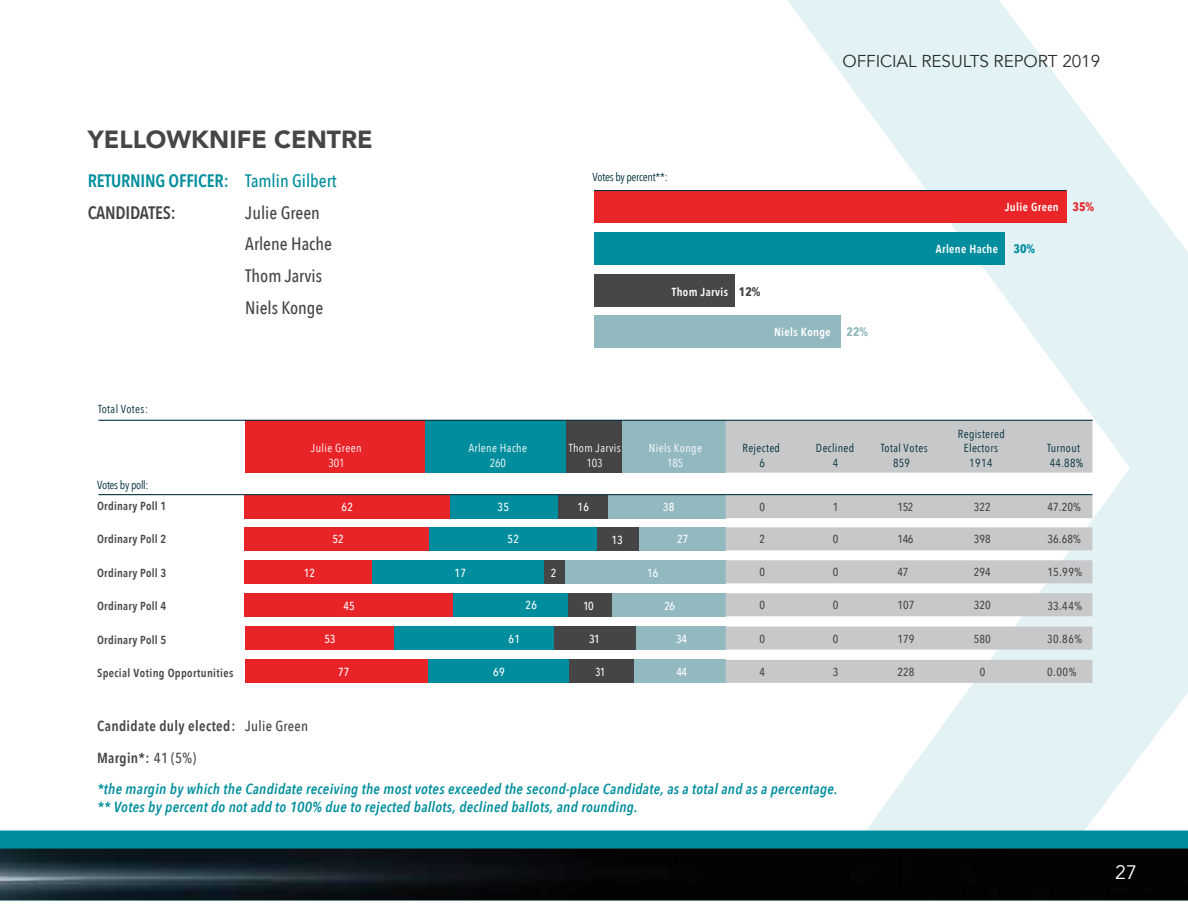
<style>
.page{position:relative;width:1188px;height:918px;background:#fff}
.page>*{position:absolute;margin:0;border:0;box-sizing:border-box;transform-origin:0 0}
.t1{font:900 24.75px "Avenir";color:#464647}
.t2{font:19.5px "Avenir";color:#fff}
.t3{font:600 18px/31.7px "Avenir Next Condensed";letter-spacing:-.01em;color:#008e9e}
.t4{font:500 18px/31.7px "Avenir Next Condensed";color:#464647}
.t5{font:17.1px "Avenir";letter-spacing:-.005em;color:#2f2f2e}
.t6{font:italic 600 14.55px/17.4px "Avenir Next Condensed";letter-spacing:.02em;color:#008e9e}
.t7{font:600 14.55px "Avenir Next Condensed";letter-spacing:.025em;color:#464647}
.t8{font:700 12.3px "Avenir Next Condensed";color:#008e9e}
.t9{font:700 12.3px "Avenir Next Condensed";color:#92b8c0}
.t10{font:600 11.7px "Avenir Next Condensed";letter-spacing:.02em;color:#474749}
.t11{font:500 11.7px "Avenir Next Condensed";letter-spacing:.005em;color:#474749}
.t12{font:11.7px/14.5px "Avenir Next Condensed";letter-spacing:.03em;color:#002e3a;text-align:center}
.t13{font:11.7px/14.5px "Avenir Next Condensed";letter-spacing:.03em;color:#fff;text-align:center}
.t14{font:600 11.7px "Avenir Next Condensed";letter-spacing:.035em;color:#fff}
.t15{font:500 11.7px "Avenir Next Condensed";color:#fff}
.t16{font:11.7px "Avenir Next Condensed";letter-spacing:-.025em;color:#002e3a}
.t17{font:500 11.7px "Avenir Next Condensed";color:#fff;scale:.89 1}
.s1{font-weight:500}
.s2{color:#464647}
.s3{font-weight:700;font-size:12.3px;color:#474648}
.s4{font-weight:700;font-size:12.3px;color:#e92529}
</style>
<div class="page">
<div style="left:0;top:831px;width:1188px;height:18px;background:#008e9e"></div>
<img style="left:0;top:849px;width:1188px;height:51px">
<svg style="left:777px;top:0;width:411px;height:831px;fill:#e3f2f4"></svg>
<div style="left:638px;top:527px;width:88px;height:23px;background:#92b8c0"></div>
<div style="left:450px;top:495px;width:108px;height:23px;background:#008e9e"></div>
<div style="left:558px;top:495px;width:50px;height:23px;background:#454548"></div>
<div style="left:608px;top:495px;width:118px;height:23px;background:#92b8c0"></div>
<div style="left:425px;top:420px;width:142px;height:53px;background:#008e9e"></div>
<div style="left:566px;top:420px;width:57px;height:53px;background:#454548"></div>
<div style="left:623px;top:420px;width:103px;height:53px;background:#92b8c0"></div>
<div style="left:611px;top:593px;width:115px;height:23px;background:#92b8c0"></div>
<div style="left:567px;top:593px;width:44px;height:23px;background:#454548"></div>
<div style="left:453px;top:593px;width:114px;height:23px;background:#008e9e"></div>
<div style="left:245px;top:593px;width:208px;height:23px;background:#e92429"></div>
<div style="left:565px;top:560px;width:161px;height:23px;background:#92b8c0"></div>
<div style="left:372px;top:560px;width:173px;height:23px;background:#008e9e"></div>
<div style="left:245px;top:560px;width:127px;height:23px;background:#e92429"></div>
<div style="left:597px;top:527px;width:42px;height:23px;background:#454548"></div>
<div style="left:429px;top:527px;width:168px;height:23px;background:#008e9e"></div>
<div style="left:245px;top:527px;width:184px;height:23px;background:#e92429"></div>
<div style="left:245px;top:495px;width:205px;height:23px;background:#e92429"></div>
<div style="left:245px;top:420px;width:180px;height:53px;background:#e92429"></div>
<div style="left:726px;top:421px;width:366px;height:52px;background:#c7c8ca"></div>
<div style="left:726px;top:495px;width:366px;height:23px;background:#c7c8ca"></div>
<div style="left:726px;top:593px;width:366px;height:23px;background:#c7c8ca"></div>
<div style="left:726px;top:560px;width:366px;height:23px;background:#c7c8ca"></div>
<div style="left:544px;top:560px;width:21px;height:23px;background:#454548"></div>
<div style="left:726px;top:527px;width:366px;height:23px;background:#c7c8ca"></div>
<div style="left:594px;top:232px;width:411px;height:33px;background:#008e9e"></div>
<div style="left:594px;top:191px;width:472px;height:32px;background:#e92529"></div>
<div style="left:554px;top:627px;width:82px;height:23px;background:#454548"></div>
<div style="left:636px;top:627px;width:90px;height:23px;background:#92b8c0"></div>
<div style="left:393px;top:627px;width:161px;height:23px;background:#008e9e"></div>
<div style="left:245px;top:627px;width:148px;height:23px;background:#e92429"></div>
<div style="left:726px;top:627px;width:366px;height:23px;background:#c7c8ca"></div>
<div style="left:634px;top:660px;width:92px;height:23px;background:#92b8c0"></div>
<div style="left:569px;top:660px;width:65px;height:23px;background:#454548"></div>
<div style="left:427px;top:660px;width:142px;height:23px;background:#008e9e"></div>
<div style="left:245px;top:660px;width:182px;height:23px;background:#e92429"></div>
<div style="left:726px;top:660px;width:366px;height:23px;background:#c7c8ca"></div>
<div style="left:594px;top:316px;width:246px;height:32px;background:#92b8c0"></div>
<div style="left:594px;top:274px;width:140px;height:32px;background:#474648"></div>
<hr style="left:594px;top:190px;width:472px;height:1px;background:#002e3a">
<hr style="left:98px;top:420px;width:995px;height:1px;background:#002e3a">
<hr style="left:98px;top:494px;width:994px;height:1px;background:#002e3a">
<h1 class="t1" style="left:88px;top:119px;width:287px">YELLOWKNIFE CENTRE</h1>
<p class="t3" style="left:88px;top:164px;width:250px">RETURNING OFFICER: <span class="s1">Tamlin Gilbert<br></span><span class="s2">CANDIDATES:</span></p>
<p class="t4" style="left:245px;top:196px;width:88px">Julie Green<br>Arlene Hache<br>Thom Jarvis<br>Niels Konge</p>
<p class="t5" style="left:843px;top:51px;width:259px">OFFICIAL RESULTS REPORT 2019</p>
<p class="t16" style="left:593px;top:167px;width:77px">Votes by percent**:</p>
<p class="t14" style="left:672px;top:282px;width:90px">Thom Jarvis <span class="s3">12%</span></p>
<p class="t14" style="left:774px;top:321px;width:58px">Niels Konge</p>
<p class="t9" style="left:847px;top:324px;width:23px">22%</p>
<p class="t14" style="left:1005px;top:197px;width:91px">Julie Green <span class="s4">35%</span></p>
<p class="t8" style="left:1014px;top:241px;width:23px">30%</p>
<p class="t14" style="left:936px;top:239px;width:64px">Arlene Hache</p>
<p class="t12" style="left:98px;top:401px;width:52px">Total Votes:</p>
<p class="t13" style="left:311px;top:440px;width:52px">Julie Green<br>301</p>
<p class="t13" style="left:649px;top:440px;width:54px">Niels Konge<br>185</p>
<p class="t13" style="left:469px;top:440px;width:60px">Arlene Hache<br>260</p>
<p class="t12" style="left:743px;top:440px;width:39px">Rejected<br>6</p>
<p class="t12" style="left:816px;top:440px;width:40px">Declined<br>4</p>
<p class="t12" style="left:881px;top:440px;width:49px">Total Votes<br>859</p>
<p class="t13" style="left:569px;top:440px;width:53px">Thom Jarvis<br>103</p>
<p class="t12" style="left:958px;top:426px;width:48px">Registered<br>Electors<br>1914</p>
<p class="t12" style="left:1047px;top:440px;width:38px;text-align:left">Turnout<br>44.88%</p>
<p class="t16" style="left:97px;top:475px;width:53px">Votes by poll:</p>
<p class="t10" style="left:97px;top:496px;width:71px">Ordinary Poll 1</p>
<p class="t15" style="left:578px;top:500px;width:13px">16</p>
<p class="t11" style="left:760px;top:499px;width:7px">0</p>
<p class="t11" style="left:833px;top:499px;width:7px">1</p>
<p class="t11" style="left:898px;top:500px;width:18px">152</p>
<p class="t15" style="left:342px;top:500px;width:13px">62</p>
<p class="t15" style="left:498px;top:500px;width:13px">35</p>
<p class="t15" style="left:508px;top:532px;width:13px">52</p>
<p class="t15" style="left:455px;top:566px;width:13px">17</p>
<p class="t15" style="left:663px;top:500px;width:13px">38</p>
<p class="t11" style="left:974px;top:500px;width:19px">322</p>
<p class="t10" style="left:97px;top:529px;width:71px">Ordinary Poll 2</p>
<p class="t15" style="left:333px;top:532px;width:13px">52</p>
<p class="t15" style="left:611px;top:533px;width:13px">13</p>
<p class="t11" style="left:760px;top:532px;width:7px">2</p>
<p class="t11" style="left:833px;top:532px;width:7px">0</p>
<p class="t11" style="left:898px;top:532px;width:18px">146</p>
<p class="t15" style="left:677px;top:532px;width:13px">27</p>
<p class="t11" style="left:974px;top:532px;width:19px">398</p>
<p class="t15" style="left:304px;top:566px;width:13px">12</p>
<p class="t15" style="left:551px;top:566px;width:7px">2</p>
<p class="t15" style="left:647px;top:566px;width:13px">16</p>
<p class="t11" style="left:760px;top:565px;width:7px">0</p>
<p class="t11" style="left:833px;top:565px;width:7px">0</p>
<p class="t11" style="left:898px;top:565px;width:12px">47</p>
<p class="t11" style="left:974px;top:565px;width:18px">294</p>
<p class="t11" style="left:974px;top:598px;width:18px">320</p>
<p class="t10" style="left:97px;top:563px;width:71px">Ordinary Poll 3</p>
<p class="t10" style="left:97px;top:596px;width:71px">Ordinary Poll 4</p>
<p class="t15" style="left:344px;top:599px;width:13px">45</p>
<p class="t15" style="left:583px;top:599px;width:12px">10</p>
<p class="t15" style="left:664px;top:599px;width:12px">26</p>
<p class="t11" style="left:760px;top:598px;width:7px">0</p>
<p class="t11" style="left:833px;top:598px;width:7px">0</p>
<p class="t11" style="left:898px;top:598px;width:18px">107</p>
<p class="t15" style="left:525px;top:598px;width:13px">26</p>
<p class="t11" style="left:1047px;top:500px;width:35px">47.20%</p>
<p class="t11" style="left:1047px;top:532px;width:35px">36.68%</p>
<p class="t11" style="left:1047px;top:565px;width:36px">15.99%</p>
<p class="t11" style="left:1047px;top:599px;width:36px">33.44%</p>
<p class="t10" style="left:97px;top:629px;width:71px">Ordinary Poll 5</p>
<p class="t15" style="left:324px;top:632px;width:13px">53</p>
<p class="t15" style="left:509px;top:631px;width:13px">61</p>
<p class="t15" style="left:589px;top:632px;width:12px">31</p>
<p class="t15" style="left:676px;top:632px;width:12px">34</p>
<p class="t11" style="left:760px;top:631px;width:7px">0</p>
<p class="t11" style="left:833px;top:631px;width:7px">0</p>
<p class="t11" style="left:898px;top:631px;width:18px">179</p>
<p class="t11" style="left:974px;top:631px;width:18px">580</p>
<p class="t10" style="left:97px;top:663px;width:138px">Special Voting Opportunities</p>
<p class="t15" style="left:338px;top:665px;width:13px">77</p>
<p class="t15" style="left:493px;top:665px;width:13px">69</p>
<p class="t17" style="left:596px;top:665px;width:12px">31</p>
<p class="t15" style="left:676px;top:665px;width:12px">44</p>
<p class="t11" style="left:760px;top:665px;width:7px">4</p>
<p class="t11" style="left:833px;top:665px;width:7px">3</p>
<p class="t11" style="left:898px;top:665px;width:18px">228</p>
<p class="t11" style="left:980px;top:665px;width:7px">0</p>
<p class="t11" style="left:1047px;top:632px;width:36px">30.86%</p>
<p class="t11" style="left:1047px;top:665px;width:31px">0.00%</p>
<p class="t7" style="left:97px;top:713px;width:213px">Candidate duly elected: <span class="s1">Julie Green</span></p>
<p class="t7" style="left:97px;top:745px;width:100px">Margin*: <span class="s1">41 (5%)</span></p>
<p class="t6" style="left:97px;top:781px;width:742px">*the margin by which the Candidate receiving the most votes exceeded the second-place Candidate, as a total and as a percentage. ** Votes by percent do not add to 100% due to rejected ballots, declined ballots, and rounding.</p>
<h2 class="t2" style="left:1115px;top:860px;width:23px">27</h2>
</div>
